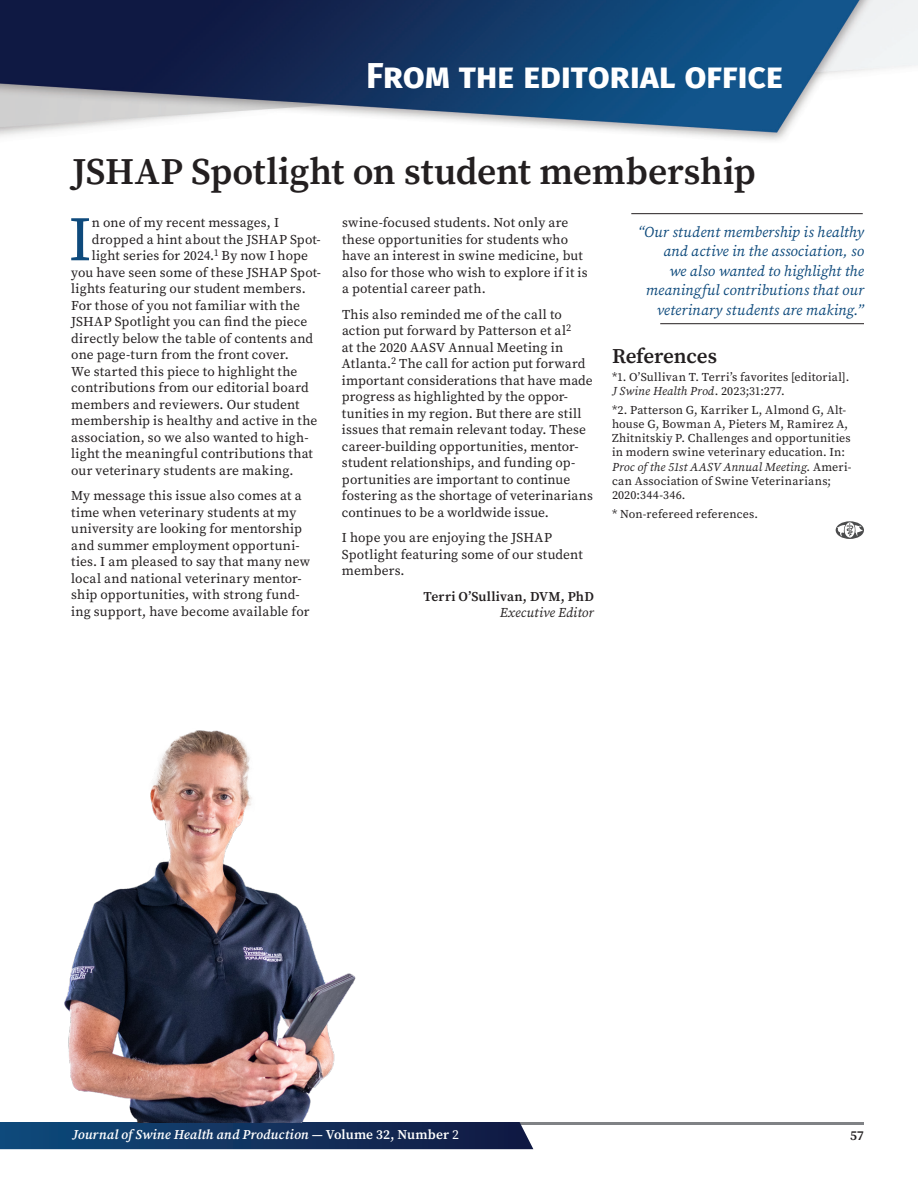
<style>
.page{position:relative;width:918px;height:1188px;background:#fff}
.page>*{position:absolute;margin:0;border:0;box-sizing:border-box;transform-origin:0 0}
.t1{font:62.85px "Source Serif Pro";color:#0e4a7c}
.t2{font:600 37.5px "Source Serif Pro";letter-spacing:-.015em;color:#231f20}
.t3{font:700 36px "Fira Sans";letter-spacing:-.01em;color:#fff}
.t4{font:600 21px "Source Serif Pro";color:#231f20}
.t5{font:italic 15px/19.5px "Source Serif Pro";letter-spacing:.005em;color:#0e4a7c;text-align:right}
.t6{font:13.5px/16.5px "Source Serif Pro";letter-spacing:.01em;color:#231f20}
.t7{font:italic 600 13.5px "Source Serif Pro";letter-spacing:.005em;color:#fff}
.t8{font:600 13.5px "Source Serif Pro";letter-spacing:.005em;color:#231f20}
.t9{font:italic 13.5px "Source Serif Pro";letter-spacing:.005em;color:#231f20}
.t10{font:12px/14.2px "Source Serif Pro";letter-spacing:.015em;color:#231f20}
.s1{font-style:italic}
.s2{font-style:normal}
.s3{font-weight:400;font-style:normal}
</style>
<div class="page">
<hr style="left:72px;top:1122px;width:792px;height:3px;background:#808285">
<svg style="left:0;top:1122px;width:533px;height:27px;background:#133460"></svg>
<img style="left:0;top:0;width:918px;height:141px">
<hr style="left:631px;top:213px;width:232px;height:1px;background:#231f20">
<svg style="left:836px;top:521px;width:28px;height:18px"></svg>
<svg style="left:837px;top:522px;width:26px;height:16px"></svg>
<img style="left:64px;top:730px;width:292px;height:392px">
<hr style="left:660px;top:323px;width:204px;height:1px;background:#231f20">
<h3 class="t3" style="left:366px;top:45px;width:418px">From the editorial office</h3>
<h2 class="t2" style="left:72px;top:146px;width:685px">JSHAP Spotlight on student membership</h2>
<h1 class="t1" style="left:68px;top:197px;width:25px">I</h1>
<p class="t6" style="left:92px;top:215px;width:189px">n one of my recent messages, I</p>
<p class="t6" style="left:92px;top:231px;width:231px">dropped a hint about the JSHAP Spot-</p>
<p class="t6" style="left:92px;top:248px;width:218px">light series for 2024.<sup>1</sup> By now I hope</p>
<p class="t6" style="left:71px;top:264px;width:251px">you have seen some of these JSHAP Spot-</p>
<p class="t6" style="left:71px;top:281px;width:236px">lights featuring our student members.</p>
<p class="t6" style="left:71px;top:297px;width:230px">For those of you not familiar with the</p>
<p class="t6" style="left:71px;top:314px;width:238px">JSHAP Spotlight you can find the piece</p>
<p class="t6" style="left:71px;top:330px;width:243px">directly below the table of contents and</p>
<p class="t6" style="left:71px;top:347px;width:219px">one page-turn from the front cover.</p>
<p class="t6" style="left:71px;top:363px;width:228px">We started this piece to highlight the</p>
<p class="t6" style="left:71px;top:380px;width:239px">contributions from our editorial board</p>
<p class="t6" style="left:71px;top:396px;width:230px">members and reviewers. Our student</p>
<p class="t6" style="left:71px;top:413px;width:248px">membership is healthy and active in the</p>
<p class="t6" style="left:71px;top:429px;width:239px">association, so we also wanted to high-</p>
<p class="t6" style="left:71px;top:445px;width:243px">light the meaningful contributions that</p>
<p class="t6" style="left:71px;top:462px;width:224px">our veterinary students are making.</p>
<p class="t6" style="left:71px;top:487px;width:240px">My message this issue also comes at a time when veterinary students at my university are looking for mentorship and summer employment opportuni&shy;ties. I am pleased to say that many new local and national veterinary mentor&shy;ship opportunities, with strong fund&shy;ing support, have become available for</p>
<p class="t6" style="left:342px;top:214px;width:247px">swine-focused students. Not only are these opportunities for students who have an interest in swine medicine, but also for those who wish to explore if it is a potential career path.</p>
<p class="t6" style="left:342px;top:306px;width:252px">This also reminded me of the call to action put forward by Patterson et al<sup>2<br></sup>at the 2020 AASV Annual Meeting in Atlanta.<sup>2</sup> The call for action put forward important considerations that have made progress as highlighted by the oppor&shy;tunities in my region. But there are still issues that remain relevant today. These career-building opportunities, mentor&shy;student relationships, and funding op&shy;portunities are important to continue fostering as the shortage of veterinarians continues to be a worldwide issue.</p>
<p class="t6" style="left:342px;top:530px;width:242px">I hope you are enjoying the JSHAP<br>Spotlight featuring some of our student members.</p>
<p class="t8" style="left:424px;top:587px;width:172px">Terri O’Sullivan, DVM, PhD</p>
<p class="t9" style="left:500px;top:604px;width:96px">Executive Editor</p>
<p class="t5" style="left:637px;top:222px;width:228px">“Our student membership is healthy and active in the association, so<br>we also wanted to highlight the meaningful contributions that our veterinary students are making.”</p>
<h3 class="t4" style="left:612px;top:342px;width:107px">References</h3>
<p class="t10" style="left:612px;top:370px;width:239px">*1. O’Sullivan T. Terri’s favorites [editorial].<br><span class="s1">J Swine Health Prod</span>. 2023;31:277.</p>
<p class="t10" style="left:612px;top:403px;width:241px">*2. Patterson G, Karriker L, Almond G, Alt&shy;house G, Bowman A, Pieters M, Ramirez A, Zhitnitskiy P. Challenges and opportunities in modern swine veterinary education. In:<br><span class="s1">Proc of the 51st AASV Annual Meeting</span>. Ameri&shy;can Association of Swine Veterinarians; 2020:344-346.</p>
<p class="t10" style="left:612px;top:507px;width:148px">* Non-refereed references.</p>
<p class="t7" style="left:73px;top:1125px;width:388px">Journal of Swine Health and Production <span class="s2">— Volume 32, Number</span> <span class="s3">2</span></p>
<p class="t8" style="left:850px;top:1126px;width:15px">57</p>
</div>
